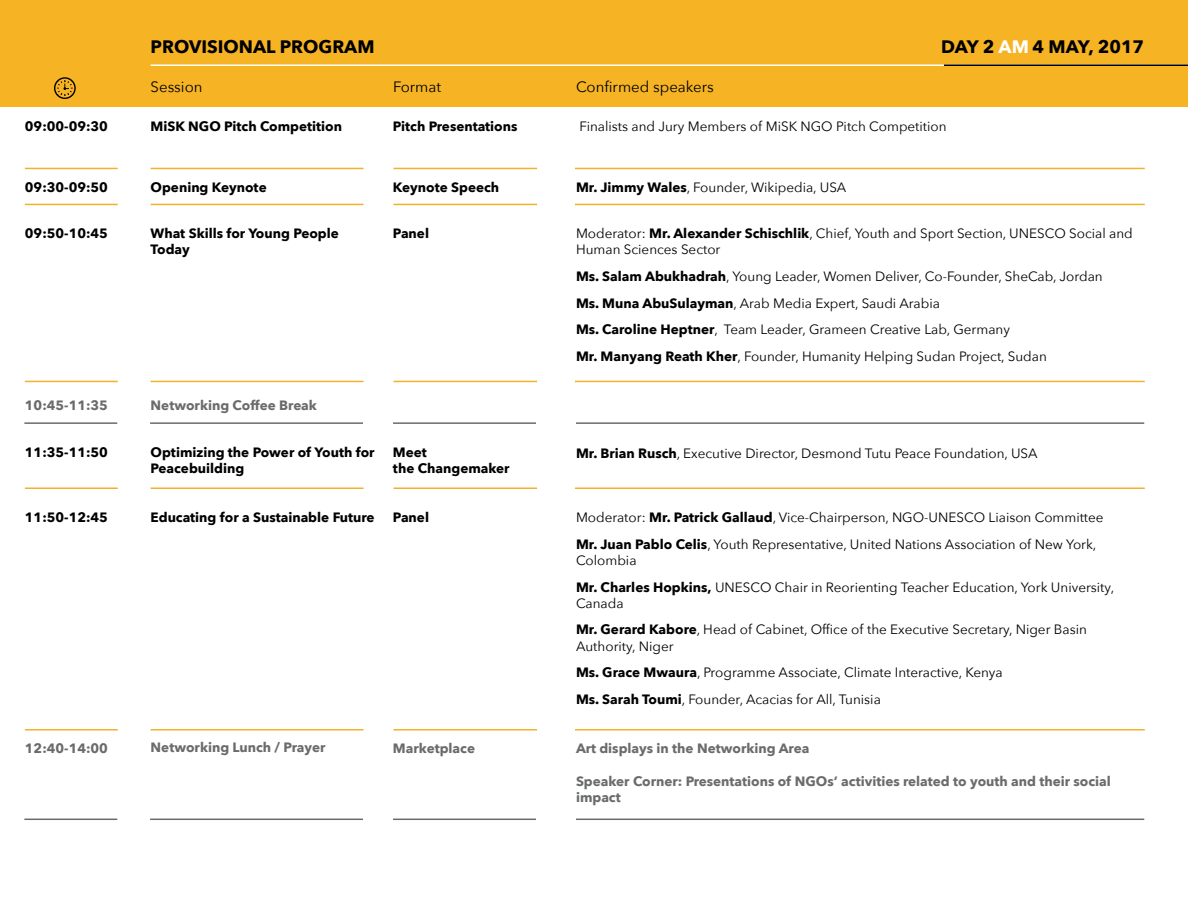
<style>
.page{position:relative;width:1188px;height:918px;background:#fff}
.page>*{position:absolute;margin:0;border:0;box-sizing:border-box;transform-origin:0 0}
.t1{font:700 18px "Avenir Next";color:#000}
.t2{font:15px "Avenir Next";color:#000}
.t3{font:13.5px/26.7px "Avenir Next";color:#000}
.t4{font:700 13.5px/16.2px "Avenir Next";color:#000}
.t5{font:700 13.5px/16.2px "Avenir Next";color:#6a6b6d}
.s1{color:#fff}
.s2{font-weight:700}
</style>
<div class="page">
<div style="left:0;top:0;width:1188px;height:106px;background:#f6b324"></div>
<hr style="left:151px;top:64px;width:1037px;height:2px;background:#fff">
<hr style="left:944px;top:64px;width:244px;height:2px;background:#000">
<svg style="left:54px;top:77px;width:22px;height:22px"></svg>
<hr style="left:24px;top:422px;width:93px;height:2px;background:#6a6b6d">
<hr style="left:150px;top:422px;width:213px;height:2px;background:#6a6b6d">
<hr style="left:393px;top:422px;width:143px;height:2px;background:#6a6b6d">
<hr style="left:576px;top:422px;width:568px;height:2px;background:#6a6b6d">
<hr style="left:24px;top:819px;width:93px;height:1px;background:#6a6b6d">
<hr style="left:150px;top:819px;width:213px;height:1px;background:#6a6b6d">
<hr style="left:393px;top:819px;width:143px;height:1px;background:#6a6b6d">
<hr style="left:576px;top:819px;width:568px;height:1px;background:#6a6b6d">
<hr style="left:25px;top:168px;width:93px;height:1px;background:#f2b02c">
<hr style="left:151px;top:168px;width:213px;height:1px;background:#f2b02c">
<hr style="left:394px;top:168px;width:143px;height:1px;background:#f2b02c">
<hr style="left:575px;top:168px;width:570px;height:1px;background:#f2b02c">
<hr style="left:25px;top:204px;width:93px;height:1px;background:#f2b02c">
<hr style="left:151px;top:204px;width:213px;height:1px;background:#f2b02c">
<hr style="left:394px;top:204px;width:143px;height:1px;background:#f2b02c">
<hr style="left:575px;top:204px;width:570px;height:1px;background:#f2b02c">
<hr style="left:25px;top:381px;width:93px;height:1px;background:#f2b02c">
<hr style="left:151px;top:381px;width:213px;height:1px;background:#f2b02c">
<hr style="left:394px;top:381px;width:143px;height:1px;background:#f2b02c">
<hr style="left:575px;top:381px;width:570px;height:1px;background:#f2b02c">
<hr style="left:25px;top:488px;width:93px;height:1px;background:#f2b02c">
<hr style="left:151px;top:488px;width:213px;height:1px;background:#f2b02c">
<hr style="left:394px;top:488px;width:143px;height:1px;background:#f2b02c">
<hr style="left:575px;top:488px;width:570px;height:1px;background:#f2b02c">
<hr style="left:25px;top:729px;width:93px;height:1px;background:#f2b02c">
<hr style="left:151px;top:729px;width:213px;height:1px;background:#f2b02c">
<hr style="left:394px;top:729px;width:143px;height:1px;background:#f2b02c">
<hr style="left:575px;top:729px;width:570px;height:1px;background:#f2b02c">
<h1 class="t1" style="left:151px;top:31px;width:225px">PROVISIONAL PROGRAM</h1>
<p class="t2" style="left:151px;top:74px;width:53px">Session</p>
<p class="t2" style="left:393px;top:74px;width:50px">Format</p>
<p class="t2" style="left:576px;top:74px;width:139px">Confirmed speakers</p>
<h1 class="t1" style="left:941px;top:31px;width:205px">DAY 2 <span class="s1">AM</span> 4 MAY, 2017</h1>
<p class="t4" style="left:25px;top:118px;width:85px">09:00-09:30</p>
<p class="t4" style="left:151px;top:118px;width:193px">MiSK NGO Pitch Competition</p>
<p class="t4" style="left:393px;top:118px;width:126px">Pitch Presentations</p>
<p class="t3" style="left:579px;top:113px;width:369px">Finalists and Jury Members of MiSK NGO Pitch Competition</p>
<p class="t4" style="left:25px;top:179px;width:85px">09:30-09:50</p>
<p class="t4" style="left:151px;top:179px;width:118px">Opening Keynote</p>
<p class="t4" style="left:393px;top:179px;width:108px">Keynote Speech</p>
<p class="t3" style="left:576px;top:174px;width:272px"><span class="s2">Mr. Jimmy Wales</span>, Founder, Wikipedia, USA</p>
<p class="t4" style="left:25px;top:225px;width:85px">09:50-10:45</p>
<p class="t4" style="left:151px;top:225px;width:190px">What Skills for Young People<br>Today</p>
<p class="t4" style="left:393px;top:225px;width:38px">Panel</p>
<p class="t3" style="left:576px;top:225px;width:558px;line-height:16.2px">Moderator: <span class="s2">Mr. Alexander Schischlik</span>, Chief, Youth and Sport Section, UNESCO Social and<br>Human Sciences Sector</p>
<p class="t3" style="left:576px;top:262px;width:528px"><span class="s2">Ms. Salam Abukhadrah</span>, Young Leader, Women Deliver, Co-Founder, SheCab, Jordan <span class="s2">Ms. Muna AbuSulayman</span>, Arab Media Expert, Saudi Arabia<br><span class="s2">Ms. Caroline Heptner</span>, Team Leader, Grameen Creative Lab, Germany<br><span class="s2">Mr. Manyang Reath Kher</span>, Founder, Humanity Helping Sudan Project, Sudan</p>
<p class="t5" style="left:25px;top:397px;width:85px">10:45-11:35</p>
<p class="t5" style="left:151px;top:397px;width:168px">Networking Coffee Break</p>
<p class="t4" style="left:25px;top:444px;width:85px">11:35-11:50</p>
<p class="t4" style="left:151px;top:444px;width:225px">Optimizing the Power of Youth for<br>Peacebuilding</p>
<p class="t4" style="left:393px;top:444px;width:118px">Meet<br>the Changemaker</p>
<p class="t3" style="left:576px;top:439px;width:463px"><span class="s2">Mr. Brian Rusch</span>, Executive Director, Desmond Tutu Peace Foundation, USA</p>
<p class="t4" style="left:25px;top:509px;width:85px">11:50-12:45</p>
<p class="t4" style="left:151px;top:509px;width:225px">Educating for a Sustainable Future</p>
<p class="t4" style="left:393px;top:509px;width:38px">Panel</p>
<p class="t3" style="left:576px;top:503px;width:529px">Moderator: <span class="s2">Mr. Patrick Gallaud</span>, Vice-Chairperson, NGO-UNESCO Liaison Committee<br><span class="s2">Mr. Juan Pablo Celis</span>, Youth Representative, United Nations Association of New York,</p>
<p class="t3" style="left:576px;top:546px;width:540px">Colombia<br><span class="s2">Mr. Charles Hopkins,</span> UNESCO Chair in Reorienting Teacher Education, York University,</p>
<p class="t3" style="left:576px;top:589px;width:512px">Canada<br><span class="s2">Mr. Gerard Kabore</span>, Head of Cabinet, Office of the Executive Secretary, Niger Basin</p>
<p class="t3" style="left:576px;top:632px;width:428px">Authority, Niger<br><span class="s2">Ms. Grace Mwaura</span>, Programme Associate, Climate Interactive, Kenya<br><span class="s2">Ms. Sarah Toumi</span>, Founder, Acacias for All, Tunisia</p>
<p class="t5" style="left:151px;top:739px;width:176px">Networking Lunch / Prayer</p>
<p class="t5" style="left:25px;top:740px;width:85px">12:40-14:00</p>
<p class="t5" style="left:393px;top:740px;width:84px">Marketplace</p>
<p class="t5" style="left:576px;top:740px;width:235px">Art displays in the Networking Area</p>
<p class="t5" style="left:576px;top:773px;width:536px">Speaker Corner: Presentations of NGOs’ activities related to youth and their social impact</p>
</div>
